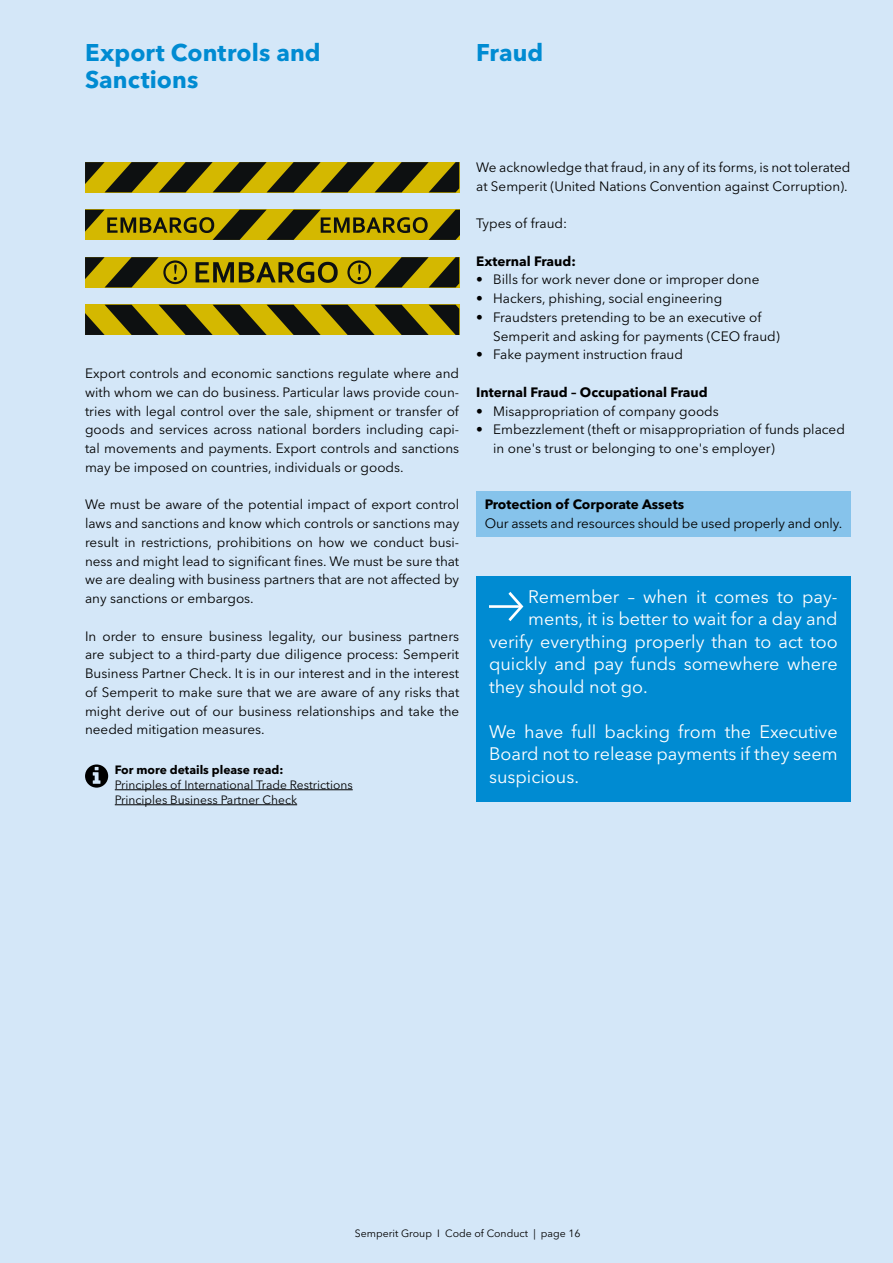
<style>
.page{position:relative;width:893px;height:1263px;background:#d4e7f8}
.page>*{position:absolute;margin:0;border:0;box-sizing:border-box;transform-origin:0 0}
.t1{font:700 24px/27px "Avenir Next LT Pro";letter-spacing:.005em;color:#008bd2}
.t2{font:18px/22.5px "Avenir Next LT Pro";color:#fff;text-align:justify}
.t3{font:13.5px/18.8px "Avenir Next LT Pro";color:#000;text-align:justify}
.t4{font:700 13.5px "Avenir Next LT Pro";color:#000}
.t5{font:12px/15px "Avenir Next LT Pro";color:#000}
.t6{font:700 12px "Avenir Next LT Pro";color:#000}
.t7{font:10.5px "Avenir Next LT Pro";color:#000}
</style>
<div class="page">
<div style="left:476px;top:491px;width:374px;height:46px;background:#86c3eb"></div>
<div style="left:476px;top:576px;width:374px;height:225px;background:#008bd2"></div>
<hr style="left:115px;top:789px;width:238px;height:1px;background:#000">
<hr style="left:115px;top:804px;width:182px;height:1px;background:#000">
<svg style="left:85px;top:764px;width:23px;height:24px"></svg>
<svg style="left:85px;top:162px;width:374px;height:30px;background:#716408"></svg>
<svg style="left:85px;top:305px;width:374px;height:30px;background:#716408"></svg>
<div style="left:85px;top:257px;width:374px;height:30px;background:#d4b800"></div>
<svg style="left:347px;top:257px;width:112px;height:30px"></svg>
<svg style="left:85px;top:257px;width:102px;height:30px"></svg>
<svg style="left:196px;top:262px;width:142px;height:21px"></svg>
<svg style="left:85px;top:210px;width:374px;height:30px;background:#8e7d05"></svg>
<h1 class="t1" style="left:85px;top:39px;width:237px">Export Controls and<br>Sanctions</h1>
<h1 class="t1" style="left:476px;top:39px;width:69px">Fraud</h1>
<p class="t3" style="left:85px;top:364px;width:376px">Export controls and economic sanctions regulate where and with whom we can do business. Particular laws provide coun&shy;tries with legal control over the sale, shipment or transfer of goods and services across national borders including capi&shy;tal movements and payments. Export controls and sanctions may be imposed on countries, individuals or goods.</p>
<p class="t3" style="left:85px;top:495px;width:376px">We must be aware of the potential impact of export control laws and sanctions and know which controls or sanctions may result in restrictions, prohibitions on how we conduct busi&shy;ness and might lead to significant fines. We must be sure that we are dealing with business partners that are not affected by any sanctions or embargos.</p>
<p class="t3" style="left:85px;top:626px;width:376px">In order to ensure business legality, our business partners are subject to a third-party due diligence process: Semperit Business Partner Check. It is in our interest and in the interest of Semperit to make sure that we are aware of any risks that might derive out of our business relationships and take the needed mitigation measures.</p>
<p class="t6" style="left:115px;top:762px;width:170px">For more details please read:</p>
<p class="t5" style="left:115px;top:777px;width:239px">Principles of International Trade Restrictions<br>Principles Business Partner Check</p>
<p class="t3" style="left:476px;top:158px;width:376px">We acknowledge that fraud, in any of its forms, is not tolerated at Semperit (United Nations Convention against Corruption).</p>
<p class="t3" style="left:476px;top:214px;width:92px">Types of fraud:</p>
<p class="t4" style="left:476px;top:253px;width:101px">External Fraud:</p>
<p class="t3" style="left:476px;top:270px;width:285px">• Bills for work never done or improper done</p>
<p class="t3" style="left:476px;top:289px;width:247px">• Hackers, phishing, social engineering</p>
<p class="t3" style="left:493px;top:308px;width:288px;text-indent:-17px">• Fraudsters pretending to be an executive of<br>Semperit and asking for payments (CEO fraud)</p>
<p class="t3" style="left:476px;top:345px;width:208px">• Fake payment instruction fraud</p>
<p class="t4" style="left:476px;top:384px;width:233px">Internal Fraud – Occupational Fraud</p>
<p class="t3" style="left:476px;top:401px;width:244px">• Misappropriation of company goods</p>
<p class="t3" style="left:493px;top:420px;width:353px;text-indent:-17px">• Embezzlement (theft or misappropriation of funds placed in one's trust or belonging to one's employer)</p>
<p class="t4" style="left:485px;top:496px;width:201px">Protection of Corporate Assets</p>
<p class="t3" style="left:485px;top:514px;width:359px">Our assets and resources should be used properly and only.</p>
<h2 class="t2" style="left:528px;top:585px;width:311px">Remember – when it comes to pay-</h2>
<h2 class="t2" style="left:528px;top:607px;width:311px">ments, it is better to wait for a day and</h2>
<h2 class="t2" style="left:489px;top:630px;width:350px">verify everything properly than to act too</h2>
<h2 class="t2" style="left:489px;top:652px;width:350px">quickly and pay funds somewhere where</h2>
<h2 class="t2" style="left:489px;top:675px;width:160px">they should not go.</h2>
<h2 class="t2" style="left:489px;top:720px;width:350px">We have full backing from the Executive Board not to release payments if they seem suspicious.</h2>
<p class="t7" style="left:355px;top:1227px;width:227px">Semperit Group I Code of Conduct | page 16</p>
</div>
